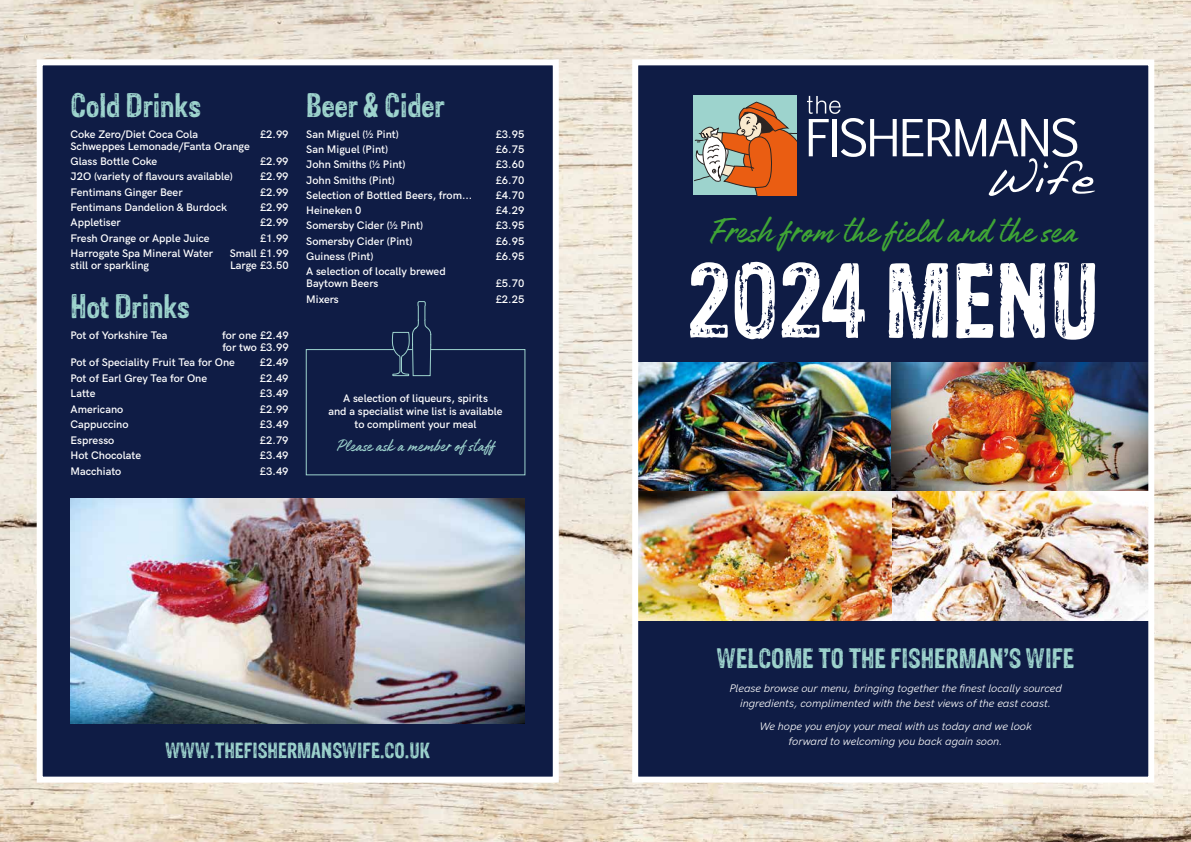
<style>
.page{position:relative;width:1191px;height:842px;background:#fff}
.page>*{position:absolute;margin:0;border:0;box-sizing:border-box;transform-origin:0 0}
.t1{font:87px "Sans Culottes";color:#fff}
.t2{font:40px "Authenia Solid";color:#3fa535}
.t3{font:28px "Sans Culottes";color:#9dd3cd}
.t4{font:23px "Sans Culottes";color:#9dd3cd}
.t5{font:19px "Authenia Solid";color:#9dd3cd}
.t6{font:18px "Sans Culottes";color:#9dd3cd}
.t7{font:600 11px/13px "HK Grotesk Pro";color:#fff}
.t8{font:italic 11px/15px "HK Grotesk Pro";color:#fff;text-align:center}
</style>
<div class="page">
<img style="left:0;top:0;width:1191px;height:842px">
<div style="left:37px;top:59px;width:522px;height:724px;background:#0f1c45;border:6px solid #fff"></div>
<div style="left:306px;top:349px;width:219px;height:126px;background:#0f1c45;border:1px solid #9dd3cd"></div>
<div style="left:635px;top:62px;width:516px;height:718px;background:#0f1c45"></div>
<svg style="left:693px;top:95px;width:103px;height:100px;background:#b99979"></svg>
<svg style="left:807px;top:96px;width:89px;height:61px"></svg>
<svg style="left:902px;top:118px;width:193px;height:78px"></svg>
<img style="left:71px;top:499px;width:454px;height:225px">
<svg style="left:391px;top:301px;width:41px;height:76px"></svg>
<img style="left:639px;top:363px;width:253px;height:129px">
<img style="left:892px;top:363px;width:255px;height:129px">
<img style="left:892px;top:492px;width:255px;height:129px">
<img style="left:639px;top:492px;width:253px;height:129px">
<div style="left:632px;top:59px;width:522px;height:724px;border:6px solid #fff"></div>
<h3 class="t3" style="left:71px;top:85px;width:132px">Cold Drinks</h3>
<p class="t7" style="left:71px;top:127px;width:129px">Coke Zero/Diet Coca Cola</p>
<p class="t7" style="left:260px;top:127px;width:30px">£2.99</p>
<p class="t7" style="left:71px;top:138px;width:181px;line-height:15.3px">Schweppes Lemonade/Fanta Orange<br>Glass Bottle Coke</p>
<p class="t7" style="left:260px;top:154px;width:30px">£2.99</p>
<p class="t7" style="left:71px;top:169px;width:164px">J2O (variety of flavours available)</p>
<p class="t7" style="left:260px;top:169px;width:30px">£2.99</p>
<p class="t7" style="left:71px;top:185px;width:114px">Fentimans Ginger Beer</p>
<p class="t7" style="left:260px;top:185px;width:30px">£2.99</p>
<p class="t7" style="left:71px;top:200px;width:158px">Fentimans Dandelion &amp; Burdock</p>
<p class="t7" style="left:260px;top:200px;width:30px">£2.99</p>
<p class="t7" style="left:71px;top:215px;width:52px">Appletiser</p>
<p class="t7" style="left:260px;top:215px;width:30px">£2.99</p>
<p class="t7" style="left:71px;top:230px;width:141px">Fresh Orange or Apple Juice</p>
<p class="t7" style="left:260px;top:230px;width:30px">£1.99</p>
<p class="t7" style="left:71px;top:246px;width:144px">Harrogate Spa Mineral Water</p>
<p class="t7" style="left:230px;top:246px;width:60px">Small £1.99</p>
<p class="t7" style="left:71px;top:258px;width:80px">still or sparkling</p>
<p class="t7" style="left:230px;top:258px;width:60px">Large £3.50</p>
<h3 class="t3" style="left:71px;top:285px;width:121px">Hot Drinks</h3>
<p class="t7" style="left:71px;top:327px;width:98px">Pot of Yorkshire Tea</p>
<p class="t7" style="left:222px;top:328px;width:68px;line-height:12.2px">for one £2.49 for two £3.99</p>
<p class="t7" style="left:71px;top:355px;width:166px">Pot of Speciality Fruit Tea for One</p>
<p class="t7" style="left:260px;top:355px;width:30px">£2.49</p>
<p class="t7" style="left:71px;top:370px;width:138px">Pot of Earl Grey Tea for One</p>
<p class="t7" style="left:260px;top:370px;width:30px">£2.49</p>
<p class="t7" style="left:71px;top:386px;width:27px">Latte</p>
<p class="t7" style="left:260px;top:386px;width:30px">£3.49</p>
<p class="t7" style="left:71px;top:401px;width:54px">Americano</p>
<p class="t7" style="left:260px;top:401px;width:30px">£2.99</p>
<p class="t7" style="left:71px;top:417px;width:60px">Cappuccino</p>
<p class="t7" style="left:260px;top:417px;width:30px">£3.49</p>
<p class="t7" style="left:71px;top:432px;width:45px">Espresso</p>
<p class="t7" style="left:260px;top:432px;width:30px">£2.79</p>
<p class="t7" style="left:71px;top:448px;width:72px">Hot Chocolate</p>
<p class="t7" style="left:260px;top:448px;width:30px">£3.49</p>
<p class="t7" style="left:71px;top:463px;width:52px">Macchiato</p>
<p class="t7" style="left:260px;top:463px;width:30px">£3.49</p>
<h3 class="t3" style="left:306px;top:85px;width:140px">Beer &amp; Cider</h3>
<p class="t7" style="left:306px;top:127px;width:94px">San Miguel (½ Pint)</p>
<p class="t7" style="left:495px;top:127px;width:30px">£3.95</p>
<p class="t7" style="left:306px;top:142px;width:84px">San Miguel (Pint)</p>
<p class="t7" style="left:495px;top:142px;width:30px">£6.75</p>
<p class="t7" style="left:306px;top:157px;width:101px">John Smiths (½ Pint)</p>
<p class="t7" style="left:495px;top:157px;width:30px">£3.60</p>
<p class="t7" style="left:306px;top:172px;width:90px">John Smiths (Pint)</p>
<p class="t7" style="left:495px;top:172px;width:30px">£6.70</p>
<p class="t7" style="left:306px;top:188px;width:168px">Selection of Bottled Beers, from...</p>
<p class="t7" style="left:495px;top:188px;width:30px">£4.70</p>
<p class="t7" style="left:306px;top:203px;width:57px">Heineken 0</p>
<p class="t7" style="left:495px;top:203px;width:30px">£4.29</p>
<p class="t7" style="left:306px;top:218px;width:118px">Somersby Cider (½ Pint)</p>
<p class="t7" style="left:495px;top:218px;width:30px">£3.95</p>
<p class="t7" style="left:306px;top:233px;width:108px">Somersby Cider (Pint)</p>
<p class="t7" style="left:495px;top:233px;width:30px">£6.95</p>
<p class="t7" style="left:306px;top:249px;width:69px">Guiness (Pint)</p>
<p class="t7" style="left:495px;top:249px;width:30px">£6.95</p>
<p class="t7" style="left:306px;top:264px;width:141px;line-height:12.2px">A selection of locally brewed<br>Baytown Beers</p>
<p class="t7" style="left:495px;top:276px;width:30px">£5.70</p>
<p class="t7" style="left:306px;top:291px;width:34px">Mixers</p>
<p class="t7" style="left:495px;top:291px;width:30px">£2.25</p>
<p class="t7" style="left:328px;top:391px;width:176px;text-align:center">A selection of liqueurs, spirits<br>and a specialist wine list is available to compliment your meal</p>
<h3 class="t5" style="left:336px;top:436px;width:160px">Please ask a member of staff</h3>
<h3 class="t6" style="left:165px;top:737px;width:266px">WWW.THEFISHERMANSWIFE.CO.UK</h3>
<h2 class="t2" style="left:709px;top:210px;width:369px">Fresh from the field and the sea</h2>
<h1 class="t1" style="left:687px;top:237px;width:414px">2024 MENU</h1>
<h3 class="t4" style="left:717px;top:642px;width:359px">WELCOME TO THE FISHERMAN’S WIFE</h3>
<p class="t8" style="left:729px;top:680px;width:334px">Please browse our menu, bringing together the finest locally sourced ingredients, complimented with the best views of the east coast.</p>
<p class="t8" style="left:759px;top:718px;width:274px">We hope you enjoy your meal with us today and we look forward to welcoming you back again soon.</p>
</div>
